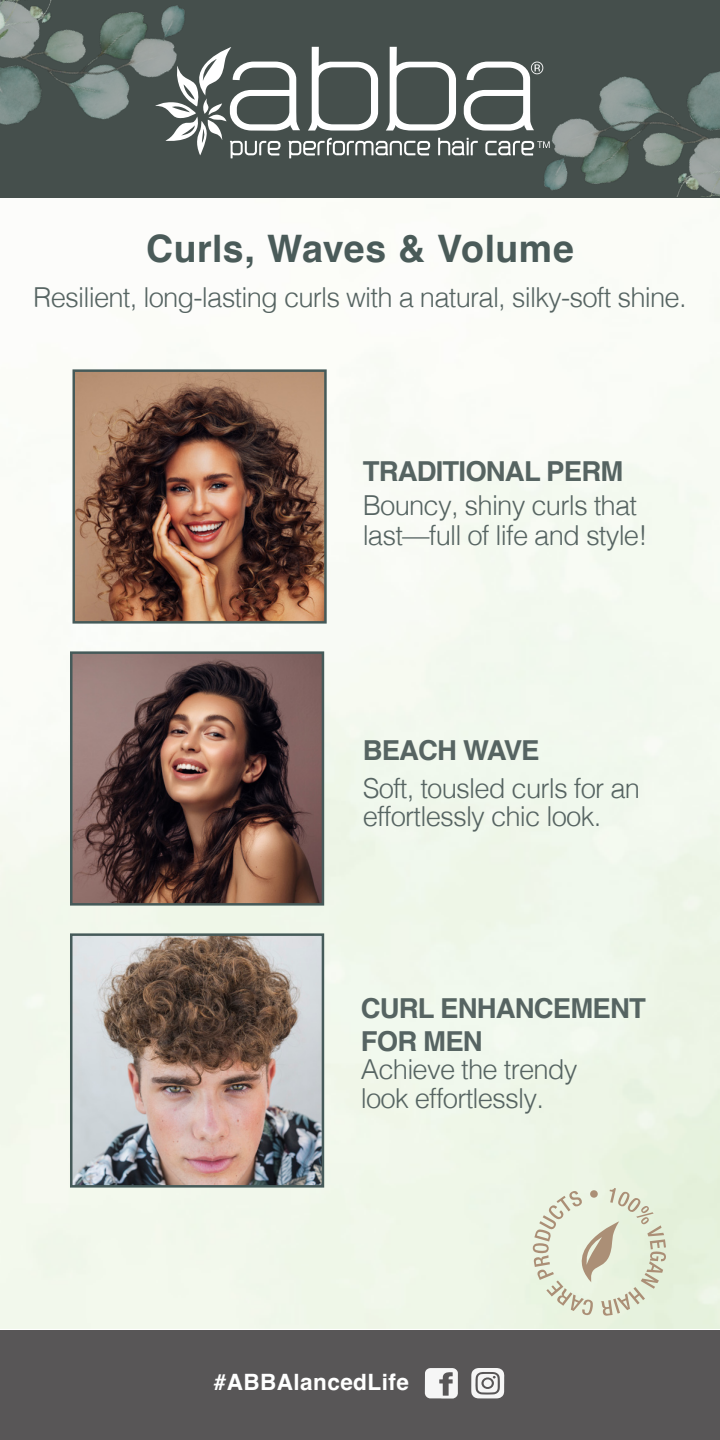
<style>
.page{position:relative;width:720px;height:1440px;background:#fff}
.page>*{position:absolute;margin:0;border:0;box-sizing:border-box;transform-origin:0 0}
.t1{font:700 37.75px "Helvetica";letter-spacing:.01em;color:#4a5b59}
.t2{font:300 27.5px/30px "Helvetica";letter-spacing:-.03em;color:#566462}
.t3{font:700 27.5px/32.5px "Helvetica";letter-spacing:-.03em;color:#566462}
.t4{font:700 22.5px "Helvetica";letter-spacing:.02em;color:#fff}
</style>
<div class="page">
<div style="left:0;top:1330px;width:720px;height:110px;background:#585657"></div>
<img style="left:69px;top:932px;width:256px;height:257px">
<svg style="left:71px;top:368px;width:257px;height:257px;background:#84604d"></svg>
<svg style="left:69px;top:650px;width:256px;height:257px;background:#725953"></svg>
<svg style="left:533px;top:1188px;width:133px;height:128px;background:#dfe3cf"></svg>
<div style="left:0;top:0;width:720px;height:198px;background:#454f4c"></div>
<svg style="left:209px;top:47px;width:309px;height:111px"></svg>
<img style="left:0;top:0;width:209px;height:156px">
<img style="left:518px;top:61px;width:202px;height:136px">
<svg style="left:425px;top:1368px;width:33px;height:31px"></svg>
<svg style="left:471px;top:1368px;width:33px;height:30px"></svg>
<svg style="left:484px;top:1379px;width:8px;height:8px"></svg>
<p class="t1" style="left:146px;top:226px;width:429px">Curls, Waves &amp; Volume</p>
<p class="t2" style="left:33px;top:280px;width:655px">Resilient, long-lasting curls with a natural, silky-soft shine.</p>
<p class="t3" style="left:363px;top:458px;width:262px">TRADITIONAL PERM</p>
<p class="t2" style="left:363px;top:488px;width:286px">Bouncy, shiny curls that last—full of life and style!</p>
<p class="t3" style="left:363px;top:737px;width:178px">BEACH WAVE</p>
<p class="t2" style="left:363px;top:773px;width:279px;line-height:27.5px">Soft, tousled curls for an effortlessly chic look.</p>
<p class="t3" style="left:361px;top:995px;width:287px">CURL ENHANCEMENT<br>FOR MEN</p>
<p class="t2" style="left:361px;top:1053px;width:218px">Achieve the trendy</p>
<p class="t2" style="left:361px;top:1081px;width:185px">look effortlessly.</p>
<p class="t4" style="left:214px;top:1368px;width:197px">#ABBAlancedLife</p>
</div>
